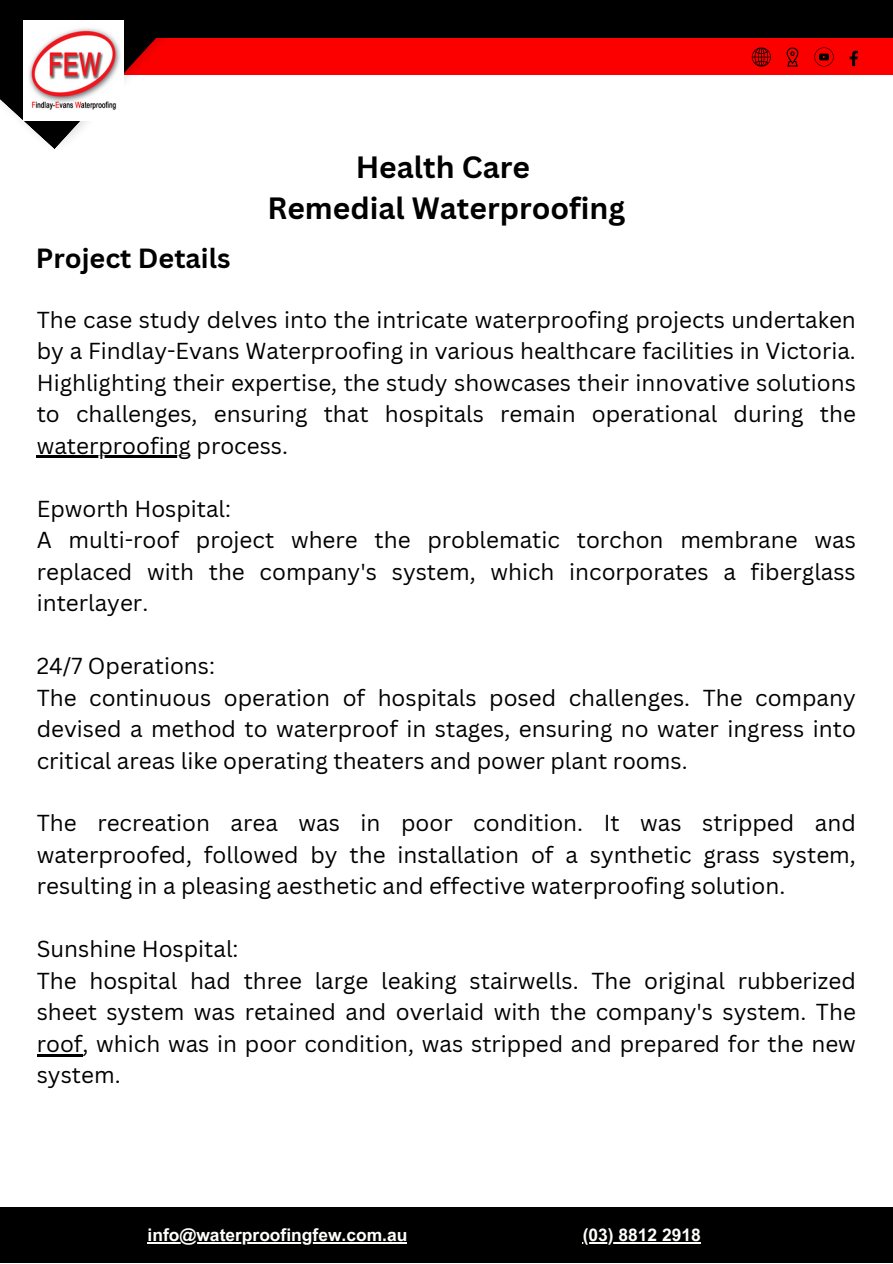
<style>
.page{position:relative;width:893px;height:1264px;background:#fff}
.page>*{position:absolute;margin:0;border:0;box-sizing:border-box;transform-origin:0 0}
.t1{font:700 30px "Canva Sans";color:#000}
.t2{font:700 27px "Canva Sans";color:#000}
.t3{font:22.5px/31.5px "Canva Sans";color:#000;text-align:justify}
.t4{font:700 17.4px "Arial MT Pro";color:#fffffe}
</style>
<div class="page">
<div style="left:48px;top:38px;width:844px;height:37px;background:#fc0000"></div>
<div style="left:56px;top:0;width:836px;height:38px;background:#000"></div>
<div style="left:0;top:1207px;width:892px;height:55px;background:#000"></div>
<svg style="left:0;top:0;width:163px;height:149px"></svg>
<img style="left:23px;top:21px;width:101px;height:100px">
<svg style="left:751px;top:47px;width:19px;height:20px"></svg>
<svg style="left:814px;top:47px;width:19px;height:20px"></svg>
<svg style="left:849px;top:50px;width:9px;height:16px"></svg>
<svg style="left:786px;top:47px;width:12px;height:20px"></svg>
<hr style="left:147px;top:1242px;width:260px;height:1px;background:#fffffe">
<hr style="left:582px;top:1242px;width:118px;height:1px;background:#fffffe">
<hr style="left:37px;top:456px;width:154px;height:2px;background:#000">
<hr style="left:37px;top:1054px;width:46px;height:2px;background:#000">
<p class="t1" style="left:355px;top:146px;width:176px">Health Care</p>
<p class="t1" style="left:267px;top:187px;width:359px">Remedial Waterproofing</p>
<p class="t2" style="left:36px;top:239px;width:196px">Project Details</p>
<p class="t3" style="left:37px;top:303px;width:820px">The case study delves into the intricate waterproofing projects undertaken by a Findlay-Evans Waterproofing in various healthcare facilities in Victoria.<br>Highlighting their expertise, the study showcases their innovative solutions to challenges, ensuring that hospitals remain operational during the waterproofing process.</p>
<p class="t3" style="left:37px;top:492px;width:196px">Epworth Hospital:</p>
<p class="t3" style="left:37px;top:523px;width:820px">A multi-roof project where the problematic torchon membrane was replaced with the company's system, which incorporates a fiberglass interlayer.</p>
<p class="t3" style="left:37px;top:649px;width:180px">24/7 Operations:</p>
<p class="t3" style="left:37px;top:681px;width:820px">The continuous operation of hospitals posed challenges. The company devised a method to waterproof in stages, ensuring no water ingress into critical areas like operating theaters and power plant rooms.</p>
<p class="t3" style="left:37px;top:807px;width:820px">The recreation area was in poor condition. It was stripped and waterproofed, followed by the installation of a synthetic grass system, resulting in a pleasing aesthetic and effective waterproofing solution.</p>
<p class="t3" style="left:37px;top:932px;width:203px">Sunshine Hospital:</p>
<p class="t3" style="left:37px;top:964px;width:820px">The hospital had three large leaking stairwells. The original rubberized sheet system was retained and overlaid with the company's system. The roof, which was in poor condition, was stripped and prepared for the new system.</p>
<p class="t4" style="left:147px;top:1228px;width:261px">info@waterproofingfew.com.au</p>
<p class="t4" style="left:582px;top:1228px;width:120px">(03) 8812 2918</p>
</div>
